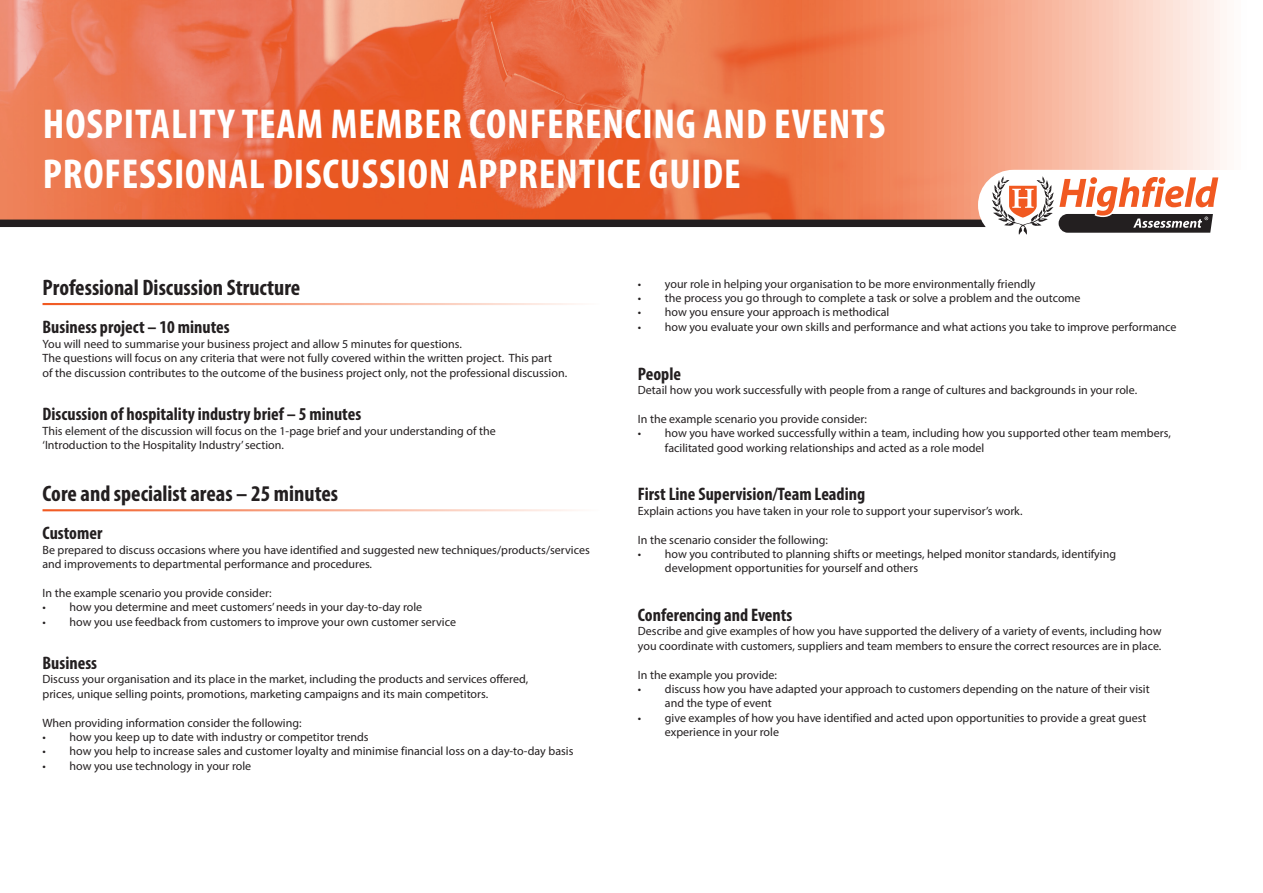
<style>
.page{position:relative;width:1263px;height:893px;background:#fff}
.page>*{position:absolute;margin:0;border:0;box-sizing:border-box;transform-origin:0 0}
.t1{font:700 condensed 42px/50.4px "Myriad Pro";letter-spacing:.02em;color:#fff}
.t2{font:700 condensed 22.5px "Myriad Pro";color:#231f20}
.t3{font:700 condensed 18.15px "Myriad Pro";color:#231f20}
.t4{font:12px/14.4px "Myriad Pro";color:#231f20}
</style>
<div class="page">
<hr style="left:43px;top:509px;width:556px;height:2px;background:#f15921">
<hr style="left:43px;top:303px;width:556px;height:2px;background:#f15921">
<svg style="left:1036px;top:0;width:191px;height:170px;background:#fad4c6"></svg>
<img style="left:0;top:0;width:1036px;height:220px">
<div style="left:0;top:220px;width:1263px;height:7px;background:#231f20"></div>
<svg style="left:978px;top:170px;width:285px;height:65px"></svg>
<h1 class="t1" style="left:43px;top:98px;width:844px">HOSPITALITY TEAM MEMBER CONFERENCING AND EVENTS<br>PROFESSIONAL DISCUSSION APPRENTICE GUIDE</h1>
<h2 class="t2" style="left:43px;top:274px;width:259px">Professional Discussion Structure</h2>
<h3 class="t3" style="left:43px;top:316px;width:189px">Business project – 10 minutes</h3>
<p class="t4" style="left:43px;top:336px;width:526px">You will need to summarise your business project and allow 5 minutes for questions.<br>The questions will focus on any criteria that were not fully covered within the written project. This part<br>of the discussion contributes to the outcome of the business project only, not the professional discussion.</p>
<h3 class="t3" style="left:43px;top:403px;width:320px">Discussion of hospitality industry brief – 5 minutes</h3>
<p class="t4" style="left:43px;top:423px;width:455px">This element of the discussion will focus on the 1-page brief and your understanding of the ‘Introduction to the Hospitality Industry’ section.</p>
<h2 class="t2" style="left:43px;top:480px;width:297px">Core and specialist areas – 25 minutes</h2>
<h3 class="t3" style="left:43px;top:522px;width:61px">Customer</h3>
<p class="t4" style="left:43px;top:542px;width:549px">Be prepared to discuss occasions where you have identified and suggested new techniques/products/services and improvements to departmental performance and procedures.</p>
<p class="t4" style="left:43px;top:585px;width:231px">In the example scenario you provide consider:</p>
<p class="t4" style="left:43px;top:600px;width:381px">• how you determine and meet customers’ needs in your day-to-day role</p>
<p class="t4" style="left:43px;top:614px;width:415px">• how you use feedback from customers to improve your own customer service</p>
<h3 class="t3" style="left:43px;top:652px;width:56px">Business</h3>
<p class="t4" style="left:43px;top:672px;width:487px">Discuss your organisation and its place in the market, including the products and services offered, prices, unique selling points, promotions, marketing campaigns and its main competitors.</p>
<p class="t4" style="left:43px;top:715px;width:261px">When providing information consider the following:</p>
<p class="t4" style="left:43px;top:730px;width:328px">• how you keep up to date with industry or competitor trends</p>
<p class="t4" style="left:43px;top:744px;width:532px">• how you help to increase sales and customer loyalty and minimise financial loss on a day-to-day basis</p>
<p class="t4" style="left:43px;top:758px;width:210px">• how you use technology in your role</p>
<p class="t4" style="left:638px;top:276px;width:399px">• your role in helping your organisation to be more environmentally friendly</p>
<p class="t4" style="left:638px;top:290px;width:444px">• the process you go through to complete a task or solve a problem and the outcome</p>
<p class="t4" style="left:638px;top:305px;width:253px">• how you ensure your approach is methodical</p>
<p class="t4" style="left:638px;top:319px;width:540px">• how you evaluate your own skills and performance and what actions you take to improve performance</p>
<h3 class="t3" style="left:638px;top:362px;width:45px">People</h3>
<p class="t4" style="left:638px;top:382px;width:501px">Detail how you work successfully with people from a range of cultures and backgrounds in your role.</p>
<p class="t4" style="left:638px;top:411px;width:231px">In the example scenario you provide consider:</p>
<p class="t4" style="left:665px;top:426px;width:507px;text-indent:-27px">• how you have worked successfully within a team, including how you supported other team members, facilitated good working relationships and acted as a role model</p>
<h3 class="t3" style="left:638px;top:483px;width:229px">First Line Supervision/Team Leading</h3>
<p class="t4" style="left:638px;top:503px;width:386px">Explain actions you have taken in your role to support your supervisor’s work.</p>
<p class="t4" style="left:638px;top:532px;width:191px">In the scenario consider the following:</p>
<p class="t4" style="left:665px;top:546px;width:453px;text-indent:-27px">• how you contributed to planning shifts or meetings, helped monitor standards, identifying development opportunities for yourself and others</p>
<h3 class="t3" style="left:638px;top:604px;width:156px">Conferencing and Events</h3>
<p class="t4" style="left:638px;top:624px;width:525px">Describe and give examples of how you have supported the delivery of a variety of events, including how you coordinate with customers, suppliers and team members to ensure the correct resources are in place.</p>
<p class="t4" style="left:638px;top:667px;width:141px">In the example you provide:</p>
<p class="t4" style="left:665px;top:682px;width:486px;text-indent:-27px">• discuss how you have adapted your approach to customers depending on the nature of their visit and the type of event</p>
<p class="t4" style="left:665px;top:710px;width:483px;text-indent:-27px">• give examples of how you have identified and acted upon opportunities to provide a great guest experience in your role</p>
</div>
